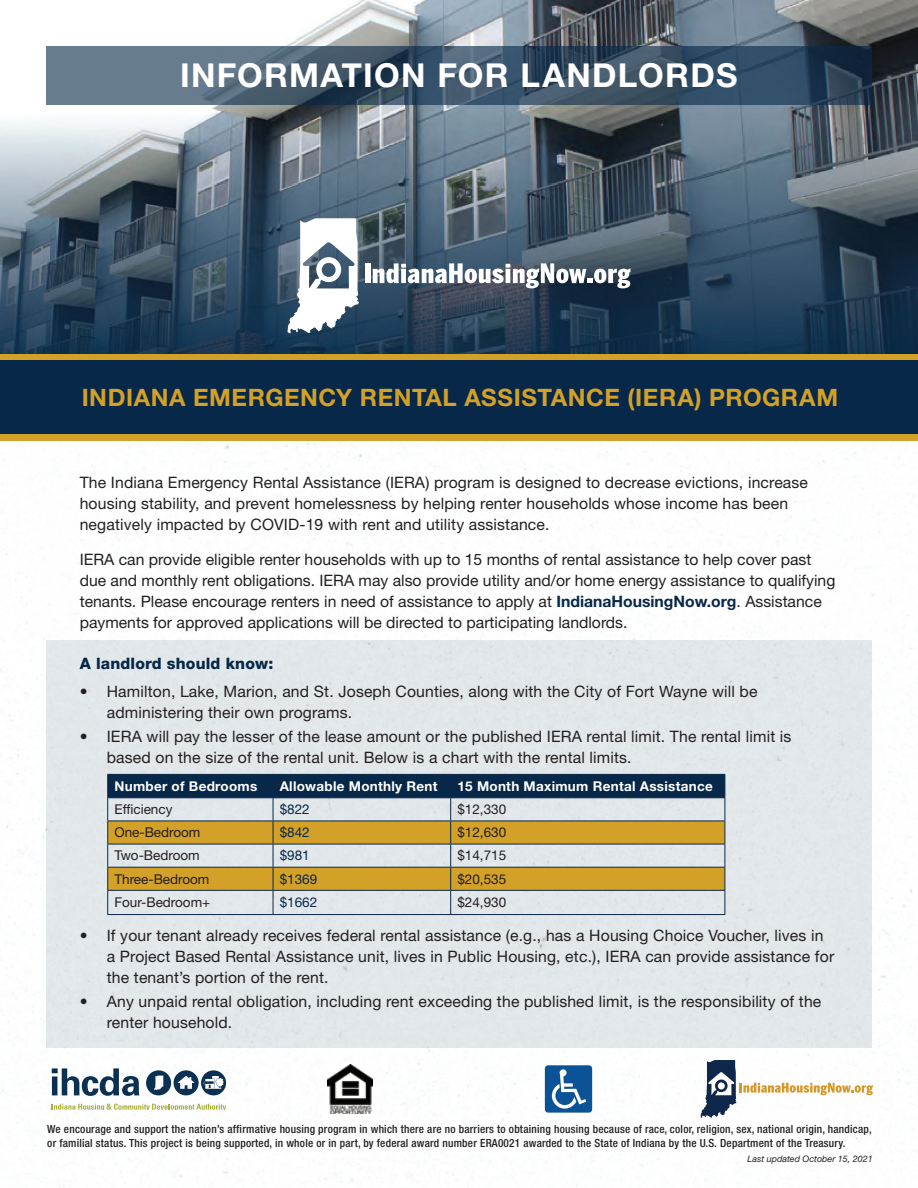
<style>
.page{position:relative;width:918px;height:1188px;background:#fff}
.page>*{position:absolute;margin:0;border:0;box-sizing:border-box;transform-origin:0 0}
.t1{font:700 33px "Helvetica Neue LT Std";letter-spacing:.04em;color:#fff}
.t2{font:700 24px "Helvetica Neue LT Std";letter-spacing:.025em;color:#d3a028}
.t3{font:15.75px/21px "Helvetica Neue LT Std";letter-spacing:.01em;color:#231f20}
.t4{font:800 15.75px "Helvetica Neue LT Std";letter-spacing:.01em;color:#072848}
.t5{font:13.5px "Helvetica Neue LT Std";color:#231f20}
.t6{font:700 13.5px "Helvetica Neue LT Std";letter-spacing:.02em;color:#fff}
.t7{font:13.5px "Helvetica Neue LT Std";color:#072848}
.t8{font:500 condensed 11.25px/13.5px "Helvetica Neue LT Std";letter-spacing:.02em;color:#231f20}
.t9{font:italic 9px "Helvetica Neue LT Std";color:#231f20}
.s1{font-weight:700;color:#072848}
</style>
<div class="page">
<img style="left:286px;top:0;width:632px;height:48px">
<img style="left:0;top:104px;width:50px;height:250px">
<img style="left:868px;top:48px;width:50px;height:306px">
<img style="left:50px;top:104px;width:818px;height:250px">
<div style="left:0;top:354px;width:918px;height:87px;background:#d3a028"></div>
<div style="left:0;top:360px;width:918px;height:74px;background:#072848"></div>
<div style="left:365px;top:263px;width:5px;height:20px;background:#fff"></div>
<svg style="left:373px;top:263px;width:258px;height:25px"></svg>
<svg style="left:287px;top:218px;width:72px;height:116px"></svg>
<img style="left:46px;top:46px;width:826px;height:58px">
<svg style="left:107px;top:774px;width:619px;height:140px;background:#afa98b"></svg>
<hr style="left:107px;top:914px;width:618px;height:1px;background:#072848">
<svg style="left:52px;top:1104px;width:174px;height:6px"></svg>
<svg style="left:146px;top:1070px;width:80px;height:25px"></svg>
<svg style="left:52px;top:1068px;width:87px;height:28px"></svg>
<img style="left:328px;top:1065px;width:45px;height:48px">
<svg style="left:701px;top:1060px;width:172px;height:58px"></svg>
<div style="left:545px;top:1065px;width:47px;height:48px;background:#0c5296;border-radius:3px"></div>
<svg style="left:552px;top:1069px;width:34px;height:40px"></svg>
<h1 class="t1" style="left:180px;top:63px;width:559px">INFORMATION FOR LANDLORDS</h1>
<h2 class="t2" style="left:82px;top:389px;width:758px">INDIANA EMERGENCY RENTAL ASSISTANCE (IERA) PROGRAM</h2>
<p class="t3" style="left:80px;top:473px;width:730px">The Indiana Emergency Rental Assistance (IERA) program is designed to decrease evictions, increase housing stability, and prevent homelessness by helping renter households whose income has been negatively impacted by COVID-19 with rent and utility assistance.</p>
<p class="t3" style="left:80px;top:550px;width:757px">IERA can provide eligible renter households with up to 15 months of rental assistance to help cover past due and monthly rent obligations. IERA may also provide utility and/or home energy assistance to qualifying tenants. Please encourage renters in need of assistance to apply at <span class="s1">IndianaHousingNow.org</span>. Assistance payments for approved applications will be directed to participating landlords.</p>
<p class="t4" style="left:80px;top:658px;width:195px">A landlord should know:</p>
<p class="t3" style="left:107px;top:682px;width:652px;text-indent:-27px">• Hamilton, Lake, Marion, and St. Joseph Counties, along with the City of Fort Wayne will be administering their own programs.</p>
<p class="t3" style="left:107px;top:727px;width:686px;text-indent:-27px">• IERA will pay the lesser of the lease amount or the published IERA rental limit. The rental limit is based on the size of the rental unit. Below is a chart with the rental limits.</p>
<p class="t6" style="left:114px;top:781px;width:144px">Number of Bedrooms</p>
<p class="t6" style="left:280px;top:781px;width:159px">Allowable Monthly Rent</p>
<p class="t6" style="left:457px;top:781px;width:257px">15 Month Maximum Rental Assistance</p>
<p class="t5" style="left:114px;top:805px;width:59px">Efficiency</p>
<p class="t7" style="left:280px;top:805px;width:32px">$822</p>
<p class="t5" style="left:457px;top:805px;width:50px">$12,330</p>
<p class="t5" style="left:114px;top:828px;width:88px">One-Bedroom</p>
<p class="t7" style="left:280px;top:828px;width:32px">$842</p>
<p class="t5" style="left:457px;top:828px;width:50px">$12,630</p>
<p class="t5" style="left:114px;top:851px;width:87px">Two-Bedroom</p>
<p class="t7" style="left:280px;top:851px;width:32px">$981</p>
<p class="t5" style="left:457px;top:851px;width:50px">$14,715</p>
<p class="t5" style="left:114px;top:874px;width:97px">Three-Bedroom</p>
<p class="t7" style="left:280px;top:874px;width:39px">$1369</p>
<p class="t5" style="left:457px;top:874px;width:50px">$20,535</p>
<p class="t5" style="left:114px;top:898px;width:97px">Four-Bedroom+</p>
<p class="t7" style="left:280px;top:898px;width:39px">$1662</p>
<p class="t5" style="left:457px;top:898px;width:50px">$24,930</p>
<p class="t3" style="left:107px;top:926px;width:729px;text-indent:-27px">• If your tenant already receives federal rental assistance (e.g., has a Housing Choice Voucher, lives in a Project Based Rental Assistance unit, lives in Public Housing, etc.), IERA can provide assistance for the tenant’s portion of the rent.</p>
<p class="t3" style="left:107px;top:992px;width:716px;text-indent:-27px">• Any unpaid rental obligation, including rent exceeding the published limit, is the responsibility of the renter household.</p>
<p class="t8" style="left:47px;top:1123px;width:826px">We encourage and support the nation’s affirmative housing program in which there are no barriers to obtaining housing because of race, color, religion, sex, national origin, handicap, or familial status. This project is being supported, in whole or in part, by federal award number ERA0021 awarded to the State of Indiana by the U.S. Department of the Treasury.</p>
<p class="t9" style="left:747px;top:1153px;width:127px">Last updated October 15, 2021</p>
</div>
